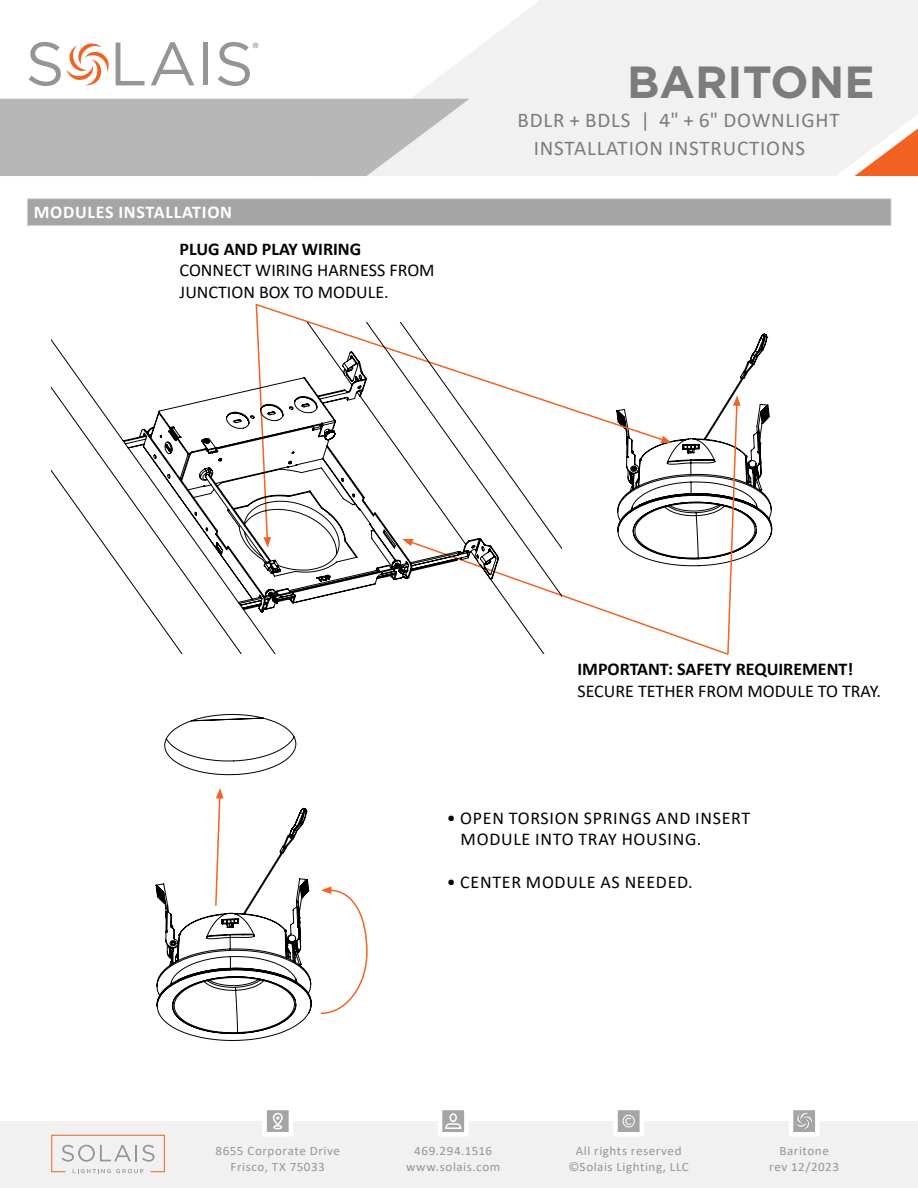
<style>
.page{position:relative;width:918px;height:1188px;background:#fff}
.page>*{position:absolute;margin:0;border:0;box-sizing:border-box;transform-origin:0 0}
.t1{font:700 45px "Gotham";color:#7c7c7d}
.t2{font:21px/28.5px "Calibri";letter-spacing:.04em;color:#7c7c7d}
.t3{font:18px/21.6px "Calibri";color:#000}
.t4{font:18px/21.6px "Calibri";letter-spacing:.04em;color:#000}
.t5{font:700 18px "Calibri";color:#000}
.t6{font:700 18px "Calibri";letter-spacing:.04em;color:#fff}
.t7{font:12.75px/15.3px "Calibri";letter-spacing:.04em;color:#939598;text-align:center}
</style>
<div class="page">
<svg style="left:309px;top:0;width:609px;height:176px;fill:#f1f1f2"></svg>
<svg style="left:855px;top:99px;width:63px;height:77px"></svg>
<svg style="left:0;top:99px;width:470px;height:77px;background:#bdbdbd"></svg>
<svg style="left:29px;top:42px;width:80px;height:44px"></svg>
<svg style="left:116px;top:43px;width:29px;height:42px"></svg>
<svg style="left:151px;top:42px;width:43px;height:43px"></svg>
<div style="left:203px;top:43px;width:5px;height:42px;background:#939598"></div>
<svg style="left:218px;top:42px;width:40px;height:44px"></svg>
<div style="left:0;top:1121px;width:918px;height:67px;background:#f1f1f2"></div>
<svg style="left:51px;top:1135px;width:114px;height:38px"></svg>
<svg style="left:263px;top:1110px;width:30px;height:26px"></svg>
<svg style="left:614px;top:1110px;width:30px;height:26px"></svg>
<svg style="left:789px;top:1110px;width:30px;height:26px"></svg>
<img style="left:797px;top:1114px;width:14px;height:14px">
<svg style="left:438px;top:1110px;width:30px;height:26px"></svg>
<div style="left:27px;top:199px;width:864px;height:27px;background:#a5a5a5"></div>
<hr style="left:27px;top:198px;width:864px;height:1px;background:#d1d3d4">
<svg style="left:27px;top:199px;width:1px;height:26px"></svg>
<svg style="left:891px;top:199px;width:1px;height:26px"></svg>
<hr style="left:27px;top:225px;width:864px;height:1px;background:#d1d3d4">
<svg style="left:155px;top:713px;width:157px;height:328px"></svg>
<svg style="left:320px;top:886px;width:48px;height:129px"></svg>
<svg style="left:214px;top:788px;width:10px;height:119px"></svg>
<svg style="left:731px;top:333px;width:42px;height:226px"></svg>
<svg style="left:51px;top:322px;width:479px;height:332px"></svg>
<svg style="left:402px;top:395px;width:339px;height:260px"></svg>
<h3 class="t6" style="left:34px;top:200px;width:200px">MODULES INSTALLATION</h3>
<h3 class="t5" style="left:180px;top:236px;width:183px">PLUG AND PLAY WIRING</h3>
<h3 class="t3" style="left:180px;top:259px;width:257px">CONNECT WIRING HARNESS FROM<br>JUNCTION BOX TO MODULE.</h3>
<h1 class="t1" style="left:627px;top:56px;width:249px">BARITONE</h1>
<h2 class="t2" style="left:534px;top:105px;width:307px;text-indent:-16px">BDLR + BDLS | 4" + 6" DOWNLIGHT<br>INSTALLATION INSTRUCTIONS</h2>
<h3 class="t5" style="left:577px;top:656px;width:277px">IMPORTANT: SAFETY REQUIREMENT!</h3>
<h3 class="t3" style="left:577px;top:680px;width:305px">SECURE TETHER FROM MODULE TO TRAY.</h3>
<h3 class="t4" style="left:461px;top:806px;width:291px;text-indent:-14px">• OPEN TORSION SPRINGS AND INSERT<br>MODULE INTO TRAY HOUSING.</h3>
<h3 class="t4" style="left:447px;top:871px;width:247px">• CENTER MODULE AS NEEDED.</h3>
<p class="t7" style="left:216px;top:1143px;width:126px">8655 Corporate Drive<br>Frisco, TX 75033</p>
<p class="t7" style="left:568px;top:1143px;width:122px">All rights reserved ©Solais Lighting, LLC</p>
<p class="t7" style="left:769px;top:1143px;width:71px">Baritone rev 12/2023</p>
<p class="t7" style="left:406px;top:1143px;width:96px">469.294.1516 www.solais.com</p>
</div>
